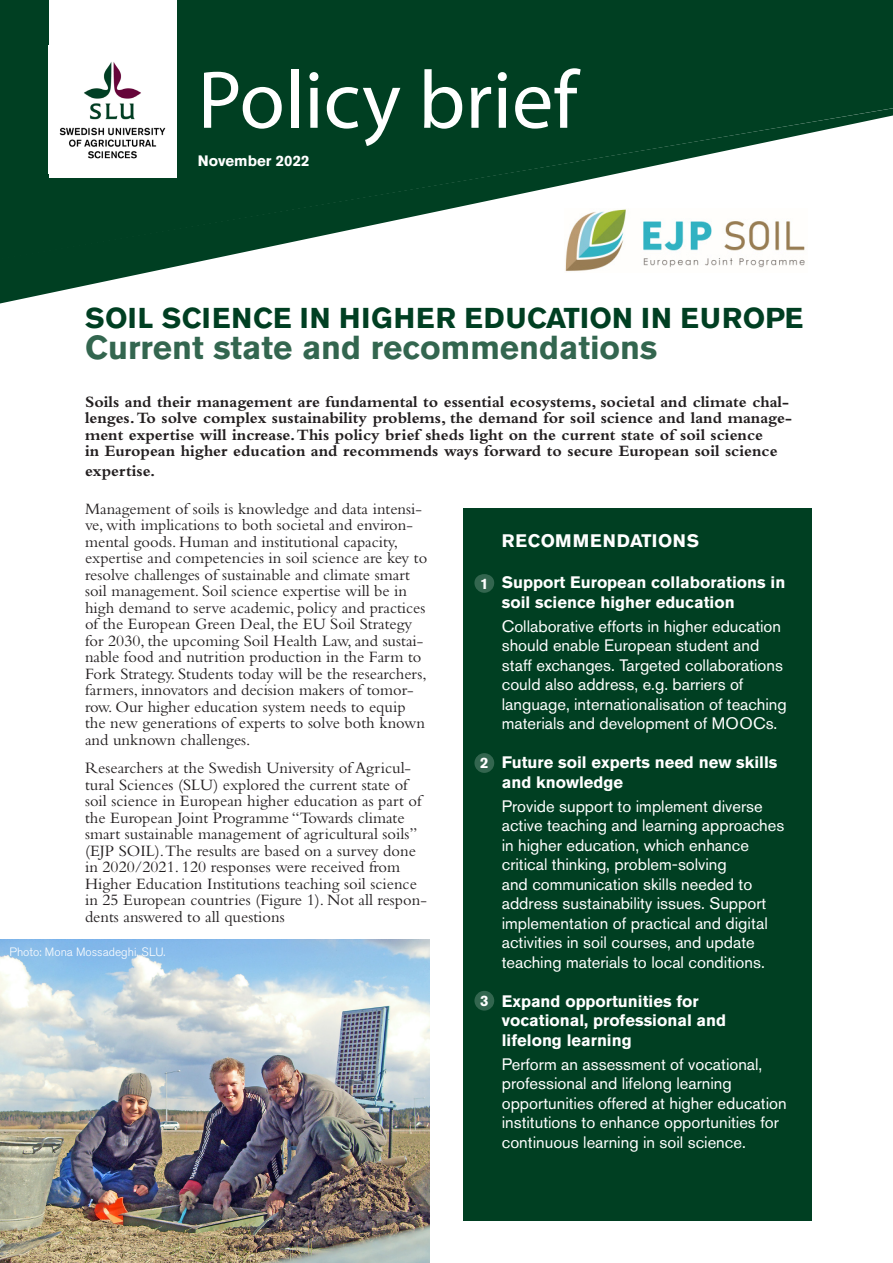
<style>
.page{position:relative;width:893px;height:1263px;background:#fff}
.page>*{position:absolute;margin:0;border:0;box-sizing:border-box;transform-origin:0 0}
.Huvudrubrik{font:82.5px "Myriad Pro";color:#fff}
.Rubrik{font:700 33px "Akzidenz Grotesk Std";color:#33664f}
.Rubrik-2{font:700 28.5px "Akzidenz Grotesk Std";letter-spacing:.02em;color:#003f22}
.Huvudrubrik_-_rekomm{font:700 18px "Akzidenz Grotesk Std";letter-spacing:.035em;color:#fff}
.Brödtext{font:16.5px/16.5px "Bembo Std";color:#231f20}
.Huvudrubrik_-_rekomm-2{font:16.5px/19.5px "Akzidenz Grotesk Std";color:#fff}
.Ingress{font:700 16.5px/16.5px "Bembo Std";color:#231f20}
.Huvudrubrik_-_rekomm-3{font:700 16.5px/19.5px "Akzidenz Grotesk Std";color:#fff}
.Datum{font:700 15px "Akzidenz Grotesk Std";color:#fff}
.Brödtext_-_numrerad{font:700 15px "Akzidenz Grotesk Std";color:#fff}
.Bildtext{font:300 12px "Akzidenz Grotesk Std";color:#fff}
</style>
<div class="page">
<div style="left:463px;top:508px;width:349px;height:712px;background:#003f22"></div>
<div style="left:474px;top:753px;width:20px;height:20px;background:#33664f;border-radius:50%"></div>
<div style="left:474px;top:991px;width:20px;height:19px;background:#33664f;border-radius:50%"></div>
<div style="left:474px;top:574px;width:20px;height:19px;background:#33664f;border-radius:50%"></div>
<div style="left:0;top:0;width:893px;height:108px;background:#003f22"></div>
<svg style="left:0;top:108px;width:893px;height:195px;fill:#003f22"></svg>
<div style="left:49px;top:0;width:127px;height:178px;background:#fff"></div>
<img style="left:59px;top:62px;width:107px;height:97px">
<img style="left:565px;top:209px;width:243px;height:63px">
<img style="left:0;top:940px;width:429px;height:323px">
<h1 class="Huvudrubrik" style="left:198px;top:49px;width:381px">Policy brief</h1>
<p class="Datum" style="left:198px;top:153px;width:113px">November 2022</p>
<h2 class="Rubrik-2" style="left:85px;top:301px;width:720px">SOIL SCIENCE IN HIGHER EDUCATION IN EUROPE</h2>
<h2 class="Rubrik" style="left:85px;top:328px;width:574px">Current state and recommendations</h2>
<p class="Ingress" style="left:85px;top:393px;width:708px">Soils and their management are fundamental to essential ecosystems, societal and climate chal&shy;lenges. To solve complex sustainability problems, the demand for soil science and land manage&shy;ment expertise will increase. This policy brief sheds light on the current state of soil science<br>in European higher education and recommends ways forward to secure European soil science</p>
<p class="Ingress" style="left:85px;top:462px;width:72px">expertise.</p>
<p class="Brödtext" style="left:85px;top:500px;width:344px">Management of soils is knowledge and data intensi&shy;ve, with implications to both societal and environ&shy;mental goods. Human and institutional capacity, expertise and competencies in soil science are key to resolve challenges of sustainable and climate smart soil management. Soil science expertise will be in high demand to serve academic, policy and practices of the European Green Deal, the EU Soil Strategy for 2030, the upcoming Soil Health Law, and sustai&shy;nable food and nutrition production in the Farm to Fork Strategy. Students today will be the researchers, farmers, innovators and decision makers of tomor&shy;row. Our higher education system needs to equip the new generations of experts to solve both known and unknown challenges.</p>
<p class="Brödtext" style="left:85px;top:760px;width:343px">Researchers at the Swedish University of Agricul&shy;tural Sciences (SLU) explored the current state of soil science in European higher education as part of the European Joint Programme “Towards climate smart sustainable management of agricultural soils” (EJP SOIL).The results are based on a survey done in 2020/2021. 120 responses were received from Higher Education Institutions teaching soil science in 25 European countries (Figure 1). Not all respon&shy;dents answered to all questions</p>
<p class="Bildtext" style="left:10px;top:945px;width:158px">Photo: Mona Mossadeghi, SLU.</p>
<p class="Brödtext_-_numrerad" style="left:480px;top:575px;width:10px">1</p>
<p class="Brödtext_-_numrerad" style="left:480px;top:754px;width:10px">2</p>
<p class="Brödtext_-_numrerad" style="left:480px;top:992px;width:10px">3</p>
<h3 class="Huvudrubrik_-_rekomm" style="left:502px;top:530px;width:199px">RECOMMENDATIONS</h3>
<h3 class="Huvudrubrik_-_rekomm-3" style="left:502px;top:573px;width:285px">Support European collaborations in soil science higher education</h3>
<h3 class="Huvudrubrik_-_rekomm-2" style="left:502px;top:616px;width:286px">Collaborative efforts in higher education should enable European student and staff exchanges. Targeted collaborations could also address, e.g. barriers of language, internationalisation of teaching materials and development of MOOCs.</h3>
<h3 class="Huvudrubrik_-_rekomm-3" style="left:502px;top:753px;width:277px">Future soil experts need new skills and knowledge</h3>
<h3 class="Huvudrubrik_-_rekomm-2" style="left:502px;top:796px;width:284px">Provide support to implement diverse active teaching and learning approaches in higher education, which enhance critical thinking, problem-solving<br>and communication skills needed to address sustainability issues. Support implementation of practical and digital activities in soil courses, and update teaching materials to local conditions.</h3>
<h3 class="Huvudrubrik_-_rekomm-3" style="left:502px;top:991px;width:226px">Expand opportunities for vocational, professional and lifelong learning</h3>
<h3 class="Huvudrubrik_-_rekomm-2" style="left:502px;top:1054px;width:286px">Perform an assessment of vocational, professional and lifelong learning opportunities offered at higher education institutions to enhance opportunities for continuous learning in soil science.</h3>
</div>
